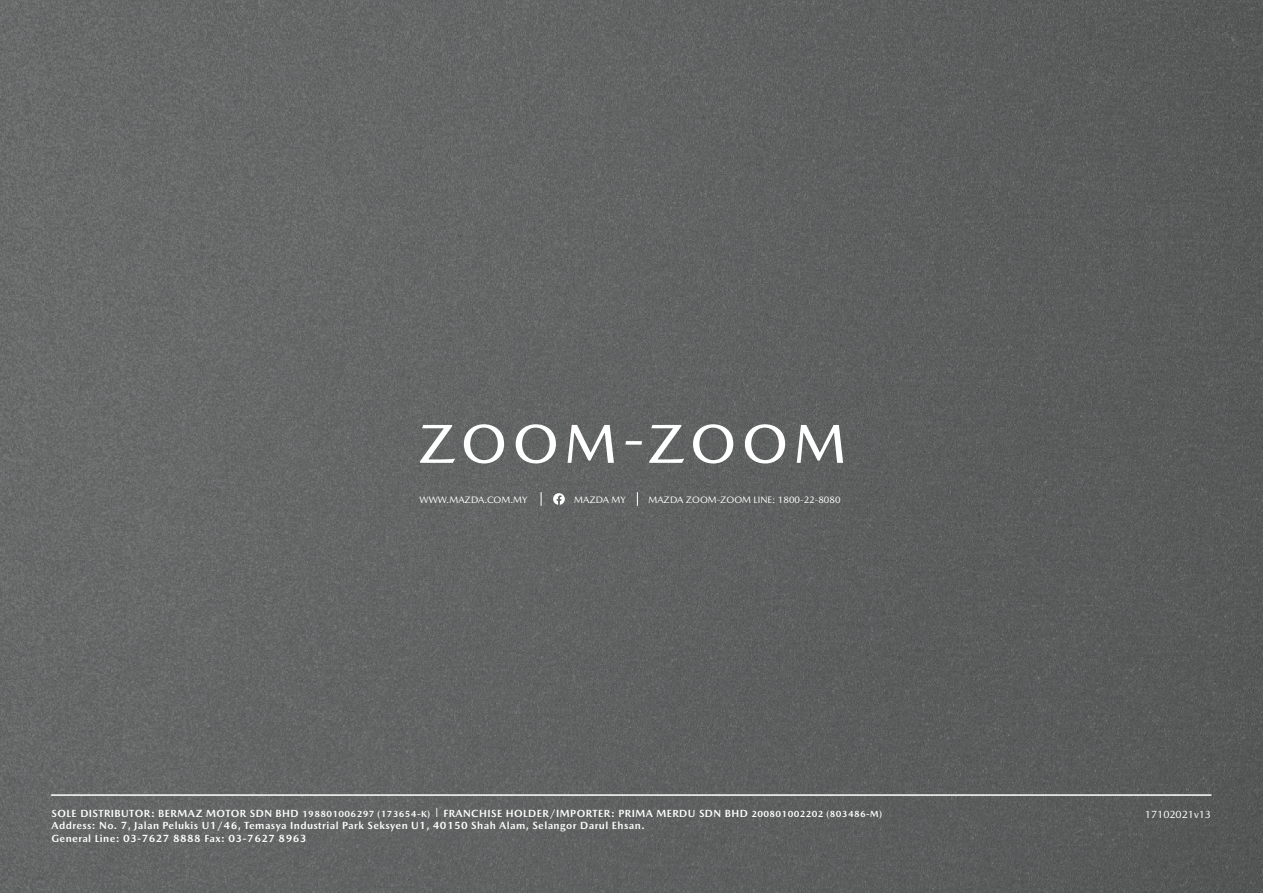
<style>
.page{position:relative;width:1263px;height:893px;background:#fff}
.page>*{position:absolute;margin:0;border:0;box-sizing:border-box;transform-origin:0 0}
.t1{font:700 10.5px/12.6px "Mazda Type";letter-spacing:.04em;color:#fff}
.t2{font:10.5px "Mazda Type";color:#fff}
.t3{font:9.45px "Mazda Type";color:#fff}
.s1{font-size:9px}
</style>
<div class="page">
<img style="left:0;top:0;width:1263px;height:893px">
<svg style="left:420px;top:425px;width:35px;height:38px"></svg>
<svg style="left:464px;top:424px;width:40px;height:39px"></svg>
<svg style="left:516px;top:424px;width:40px;height:39px"></svg>
<svg style="left:567px;top:425px;width:47px;height:38px"></svg>
<svg style="left:625px;top:441px;width:17px;height:4px"></svg>
<svg style="left:649px;top:425px;width:35px;height:38px"></svg>
<svg style="left:693px;top:424px;width:40px;height:39px"></svg>
<svg style="left:745px;top:424px;width:40px;height:39px"></svg>
<svg style="left:797px;top:425px;width:46px;height:38px"></svg>
<hr style="left:51px;top:794px;width:1160px;height:2px;background:#fff">
<svg style="left:541px;top:492px;width:1px;height:14px"></svg>
<svg style="left:637px;top:492px;width:1px;height:14px"></svg>
<svg style="left:553px;top:493px;width:12px;height:12px"></svg>
<p class="t3" style="left:420px;top:494px;width:109px">WWW.MAZDA.COM.MY</p>
<p class="t3" style="left:574px;top:494px;width:53px">MAZDA MY</p>
<p class="t3" style="left:648px;top:494px;width:194px">MAZDA ZOOM-ZOOM LINE: 1800-22-8080</p>
<p class="t1" style="left:51px;top:807px;width:832px">SOLE DISTRIBUTOR: BERMAZ MOTOR SDN BHD <span class="s1">198801006297 (173654-K) |</span> FRANCHISE HOLDER/IMPORTER: PRIMA MERDU SDN BHD <span class="s1">200801002202 (803486-M)</span></p>
<p class="t2" style="left:1145px;top:808px;width:68px">17102021v13</p>
<p class="t1" style="left:51px;top:819px;width:595px">Address: No. 7, Jalan Pelukis U1/46, Temasya Industrial Park Seksyen U1, 40150 Shah Alam, Selangor Darul Ehsan.<br>General Line: 03-7627 8888 Fax: 03-7627 8963</p>
</div>
